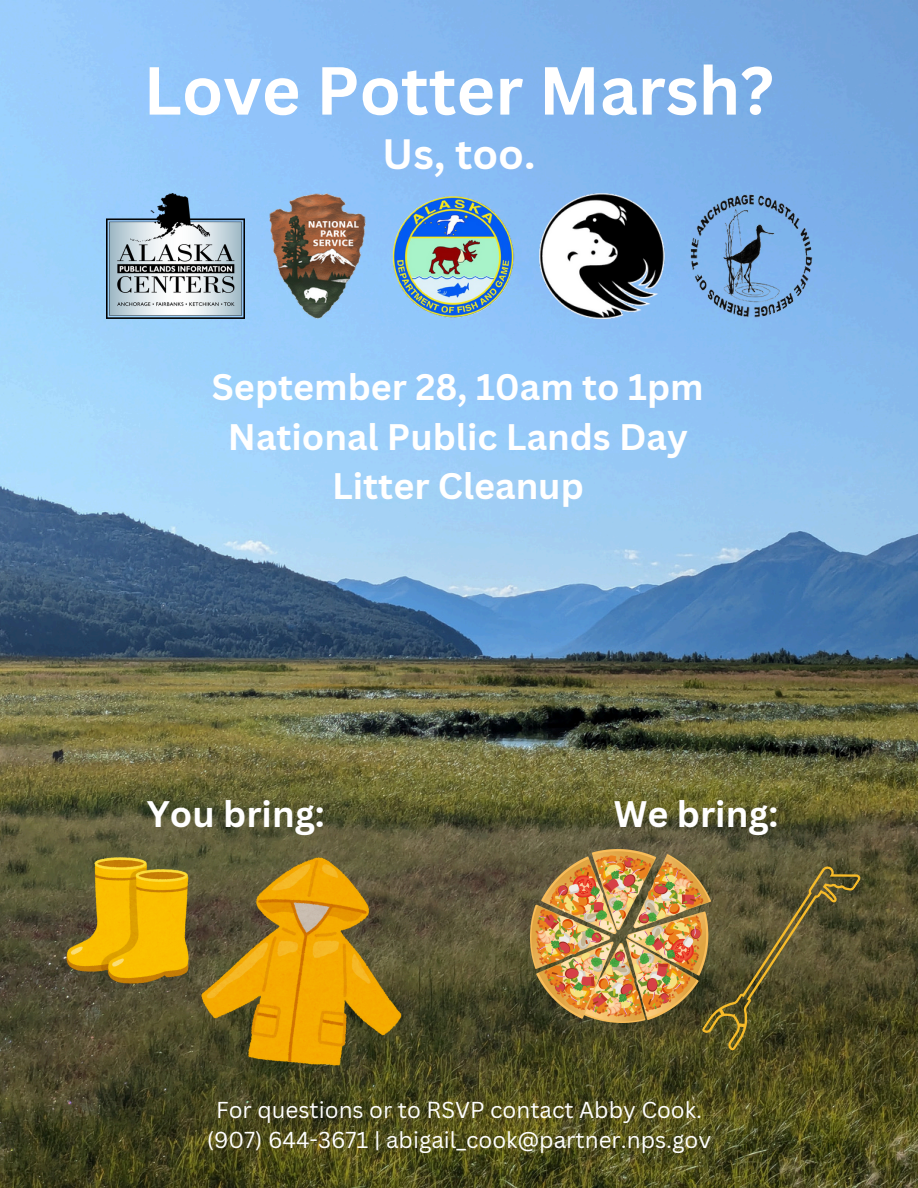
<style>
.page{position:relative;width:918px;height:1188px;background:#fff}
.page>*{position:absolute;margin:0;border:0;box-sizing:border-box;transform-origin:0 0}
.t1{font:700 66.3px "Canva Sans";color:#fff}
.t2{font:700 41.25px "Canva Sans";color:#fff}
.t3{font:700 36px/49.5px "Canva Sans";color:#fff;text-align:center}
.t4{font:22.5px "Canva Sans";color:#fff}
</style>
<div class="page">
<img style="left:0;top:0;width:918px;height:1188px">
<img style="left:66px;top:857px;width:123px;height:126px">
<img style="left:201px;top:857px;width:200px;height:208px">
<img style="left:531px;top:849px;width:170px;height:173px">
<svg style="left:701px;top:849px;width:161px;height:209px;background:#5a532d"></svg>
<img style="left:540px;top:194px;width:124px;height:124px">
<img style="left:270px;top:194px;width:95px;height:124px">
<img style="left:106px;top:194px;width:139px;height:124px">
<img style="left:390px;top:194px;width:125px;height:124px">
<img style="left:689px;top:194px;width:123px;height:124px">
<h3 class="t1" style="left:143px;top:44px;width:632px">Love Potter Marsh?</h3>
<h3 class="t2" style="left:382px;top:125px;width:155px">Us, too.</h3>
<p class="t3" style="left:212px;top:361px;width:493px">September 28, 10am to 1pm<br>National Public Lands Day<br>Litter Cleanup</p>
<p class="t3" style="left:147px;top:789px;width:179px">You bring:</p>
<p class="t3" style="left:614px;top:789px;width:166px">We bring:</p>
<p class="t4" style="left:216px;top:1094px;width:487px">For questions or to RSVP contact Abby Cook.</p>
<p class="t4" style="left:207px;top:1124px;width:506px">(907) 644-3671 | abigail_cook@partner.nps.gov</p>
</div>
